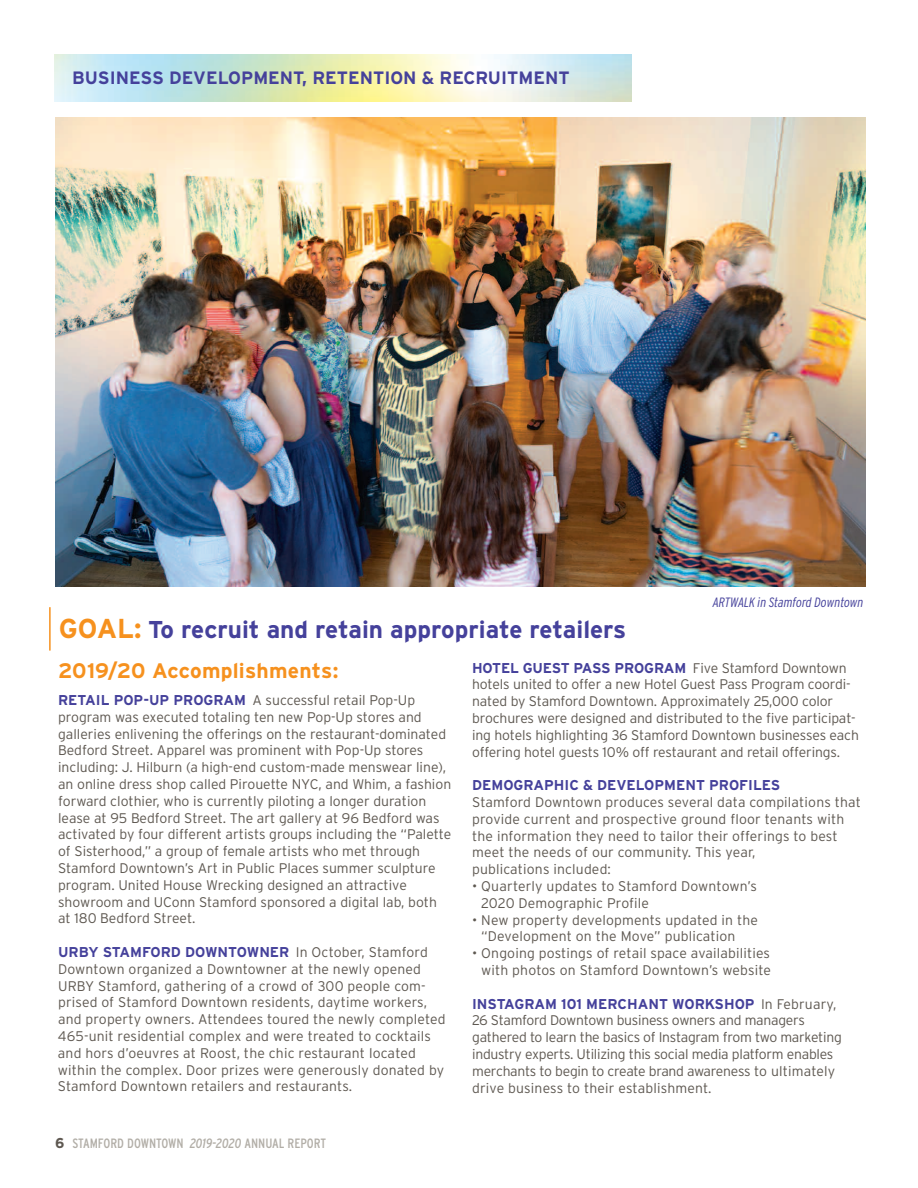
<style>
.page{position:relative;width:918px;height:1188px;background:#fff}
.page>*{position:absolute;margin:0;border:0;box-sizing:border-box;transform-origin:0 0}
.t1{font:700 24.3px "Interstate";color:#45419b}
.t2{font:700 21px "Interstate";letter-spacing:.01em;color:#f6911e}
.t3{font:700 17.85px "Interstate";color:#45419b}
.t4{font:700 14.25px "Interstate";color:#45419b}
.t5{font:300 13.95px/16.8px "Interstate";color:#5e5851}
.t6{font:300 13.95px/16.8px "Interstate";letter-spacing:-.02em;color:#5e5851}
.t7{font:condensed 13.5px "Interstate";color:#b2aea7}
.t8{font:italic 300 condensed 13.5px "Interstate";color:#45419b}
.s1{font-size:27.3px;color:#f6911e}
.s2{font-weight:700;font-size:14.25px;color:#45419b}
.s3{font-weight:300;font-size:13.95px;color:#5e5851}
.s4{font-family:"Gotham";font-weight:700;font-stretch:normal;font-size:14.25px;color:#5e5851}
.s5{font-style:italic}
</style>
<div class="page">
<img style="left:56px;top:117px;width:809px;height:470px">
<hr style="left:49px;top:607px;width:2px;height:44px;background:#f6911e">
<p class="t3" style="left:72px;top:67px;width:499px">BUSINESS DEVELOPMENT, RETENTION &amp; RECRUITMENT</p>
<h1 class="t1" style="left:59px;top:615px;width:569px"><span class="s1">GOAL:</span> To recruit and retain appropriate retailers</h1>
<p class="t8" style="left:713px;top:595px;width:152px">ARTWALK in Stamford Downtown</p>
<h2 class="t2" style="left:58px;top:659px;width:282px">2019/20 Accomplishments:</h2>
<p class="t5" style="left:58px;top:692px;width:395px"><span class="s2">RETAIL POP-UP PROGRAM</span> A successful retail Pop-Up program was executed totaling ten new Pop-Up stores and galleries enlivening the offerings on the restaurant-dominated Bedford Street. Apparel was prominent with Pop-Up stores including: J. Hilburn (a high-end custom-made menswear line), an online dress shop called Pirouette NYC, and Whim, a fashion forward clothier, who is currently piloting a longer duration lease at 95 Bedford Street. The art gallery at 96 Bedford was activated by four different artists groups including the “Palette of Sisterhood,” a group of female artists who met through Stamford Downtown’s Art in Public Places summer sculpture program. United House Wrecking designed an attractive showroom and UConn Stamford sponsored a digital lab, both at 180 Bedford Street.</p>
<p class="t4" style="left:58px;top:944px;width:371px">URBY STAMFORD DOWNTOWNER <span class="s3">In October, Stamford</span></p>
<p class="t5" style="left:58px;top:961px;width:389px">Downtown organized a Downtowner at the newly opened URBY Stamford, gathering of a crowd of 300 people com&shy;prised of Stamford Downtown residents, daytime workers, and property owners. Attendees toured the newly completed 465-unit residential complex and were treated to cocktails and hors d’oeuvres at Roost, the chic restaurant located within the complex. Door prizes were generously donated by Stamford Downtown retailers and restaurants.</p>
<p class="t7" style="left:55px;top:1135px;width:273px"><span class="s4">6</span> STAMFORD DOWNTOWN <span class="s5">2019-2020</span> ANNUAL REPORT</p>
<p class="t4" style="left:472px;top:659px;width:376px">HOTEL GUEST PASS PROGRAM <span class="s3">Five Stamford Downtown</span></p>
<p class="t5" style="left:472px;top:676px;width:388px">hotels united to offer a new Hotel Guest Pass Program coordi&shy;nated by Stamford Downtown. Approximately 25,000 color brochures were designed and distributed to the five participat&shy;ing hotels highlighting 36 Stamford Downtown businesses each offering hotel guests 10% off restaurant and retail offerings.</p>
<p class="t4" style="left:472px;top:777px;width:310px">DEMOGRAPHIC &amp; DEVELOPMENT PROFILES</p>
<p class="t5" style="left:472px;top:794px;width:391px">Stamford Downtown produces several data compilations that provide current and prospective ground floor tenants with the information they need to tailor their offerings to best meet the needs of our community. This year,<br>publications included:</p>
<p class="t5" style="left:481px;top:878px;width:277px;text-indent:-9px">• Quarterly updates to Stamford Downtown’s<br>2020 Demographic Profile</p>
<p class="t5" style="left:481px;top:911px;width:278px;text-indent:-9px">• New property developments updated in the “Development on the Move” publication</p>
<p class="t5" style="left:472px;top:945px;width:300px;text-align:right">• Ongoing postings of retail space availabilities with photos on Stamford Downtown’s website</p>
<p class="t4" style="left:472px;top:995px;width:366px">INSTAGRAM 101 MERCHANT WORKSHOP <span class="s3">In February,</span></p>
<p class="t6" style="left:472px;top:1012px;width:371px">26 Stamford Downtown business owners and managers gathered to learn the basics of Instagram from two marketing industry experts. Utilizing this social media platform enables merchants to begin to create brand awareness to ultimately drive business to their establishment.</p>
</div>
